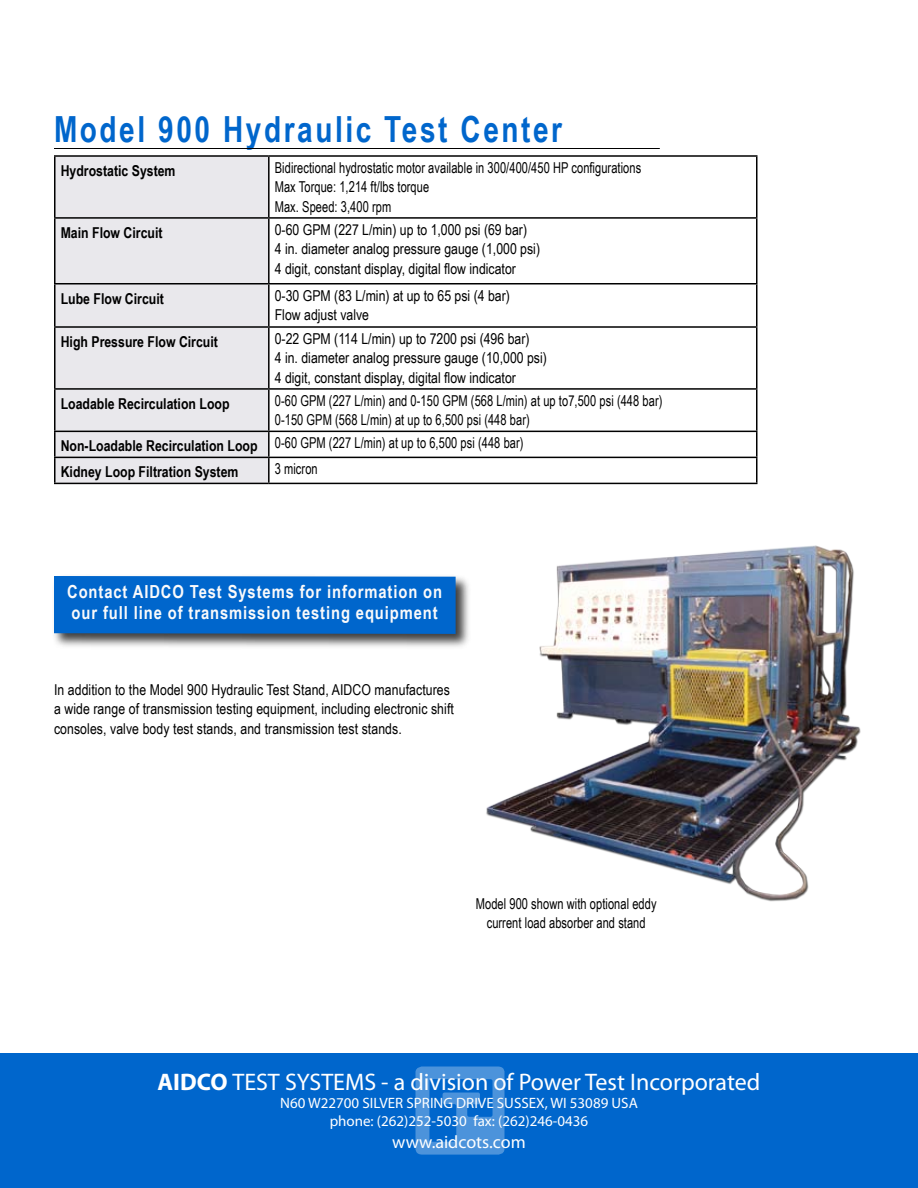
<style>
.page{position:relative;width:918px;height:1188px;background:#fff}
.page>*{position:absolute;margin:0;border:0;box-sizing:border-box;transform-origin:0 0}
.t1{font:700 36px "Arial Narrow";letter-spacing:.075em;color:#06c;scale:.95 1}
.t2{font:24px "Myriad Pro";color:#fff}
.t3{font:700 18px/21.6px "Arial Narrow";letter-spacing:.05em;color:#fafafb}
.t4{font:18px "Myriad Pro";color:#fff}
.t5{font:15px/19.5px "Arial Narrow";letter-spacing:.005em;color:#000}
.t6{font:15px/19.5px "Arial Narrow";letter-spacing:.005em;color:#000;scale:.9 1}
.t7{font:700 15px/29.1px "Arial Narrow";color:#000}
.t8{font:15px/18px "Myriad Pro";color:#fff;text-align:center}
.s1{font-weight:400}
.s2{font-weight:700}
</style>
<div class="page">
<div style="left:0;top:1053px;width:918px;height:135px;background:#06c"></div>
<hr style="left:54px;top:148px;width:606px;height:1px;background:#000">
<svg style="left:415px;top:1066px;width:90px;height:89px"></svg>
<div style="left:56px;top:157px;width:212px;height:326px;background:#e9e8ec"></div>
<hr style="left:54px;top:155px;width:215px;height:2px;background:#000">
<hr style="left:54px;top:157px;width:2px;height:60px;background:#000">
<hr style="left:269px;top:155px;width:489px;height:2px;background:#000">
<hr style="left:268px;top:157px;width:2px;height:60px;background:#000">
<hr style="left:756px;top:157px;width:2px;height:60px;background:#000">
<hr style="left:54px;top:217px;width:215px;height:2px;background:#000">
<hr style="left:54px;top:219px;width:2px;height:64px;background:#000">
<hr style="left:269px;top:217px;width:489px;height:2px;background:#000">
<hr style="left:268px;top:219px;width:2px;height:64px;background:#000">
<hr style="left:756px;top:219px;width:2px;height:64px;background:#000">
<hr style="left:54px;top:283px;width:215px;height:2px;background:#000">
<hr style="left:54px;top:285px;width:2px;height:41px;background:#000">
<hr style="left:269px;top:283px;width:489px;height:2px;background:#000">
<hr style="left:268px;top:285px;width:2px;height:41px;background:#000">
<hr style="left:756px;top:285px;width:2px;height:41px;background:#000">
<hr style="left:54px;top:326px;width:215px;height:2px;background:#000">
<hr style="left:54px;top:328px;width:2px;height:60px;background:#000">
<hr style="left:269px;top:326px;width:489px;height:2px;background:#000">
<hr style="left:268px;top:328px;width:2px;height:60px;background:#000">
<hr style="left:756px;top:328px;width:2px;height:60px;background:#000">
<hr style="left:54px;top:388px;width:215px;height:2px;background:#000">
<hr style="left:54px;top:390px;width:2px;height:41px;background:#000">
<hr style="left:269px;top:388px;width:489px;height:2px;background:#000">
<hr style="left:268px;top:390px;width:2px;height:41px;background:#000">
<hr style="left:756px;top:390px;width:2px;height:41px;background:#000">
<hr style="left:54px;top:431px;width:215px;height:1px;background:#000">
<hr style="left:54px;top:432px;width:2px;height:25px;background:#000">
<hr style="left:269px;top:431px;width:489px;height:1px;background:#000">
<hr style="left:268px;top:432px;width:2px;height:25px;background:#000">
<hr style="left:756px;top:432px;width:2px;height:25px;background:#000">
<hr style="left:54px;top:457px;width:215px;height:1px;background:#000">
<hr style="left:54px;top:458px;width:2px;height:25px;background:#000">
<hr style="left:269px;top:457px;width:489px;height:1px;background:#000">
<hr style="left:268px;top:458px;width:2px;height:25px;background:#000">
<hr style="left:756px;top:458px;width:2px;height:25px;background:#000">
<hr style="left:54px;top:483px;width:215px;height:1px;background:#000">
<hr style="left:269px;top:483px;width:489px;height:1px;background:#000">
<img style="left:486px;top:545px;width:375px;height:357px">
<div style="left:52px;top:574px;width:420px;height:75px;background:#000;opacity:.75"></div>
<div style="left:54px;top:576px;width:402px;height:58px;background:#06c"></div>
<h1 class="t1" style="left:54px;top:102px;width:536px">Model 900 Hydraulic Test Center</h1>
<p class="t7" style="left:61px;top:155px;width:116px">Hydrostatic System</p>
<p class="t6" style="left:275px;top:157px;width:409px">Bidirectional hydrostatic motor available in 300/400/450 HP configurations<br>Max Torque: 1,214 ft/lbs torque<br>Max. Speed: 3,400 rpm</p>
<p class="t7" style="left:61px;top:217px;width:103px">Main Flow Circuit</p>
<p class="t5" style="left:275px;top:219px;width:267px">0-60 GPM (227 L/min) up to 1,000 psi (69 bar)<br>4 in. diameter analog pressure gauge (1,000 psi)<br>4 digit, constant display, digital flow indicator</p>
<p class="t7" style="left:61px;top:283px;width:105px">Lube Flow Circuit</p>
<p class="t5" style="left:275px;top:285px;width:237px">0-30 GPM (83 L/min) at up to 65 psi (4 bar)<br>Flow adjust valve</p>
<p class="t7" style="left:61px;top:326px;width:159px">High Pressure Flow Circuit</p>
<p class="t5" style="left:275px;top:328px;width:274px">0-22 GPM (114 L/min) up to 7200 psi (496 bar)<br>4 in. diameter analog pressure gauge (10,000 psi)<br>4 digit, constant display, digital flow indicator</p>
<p class="t7" style="left:61px;top:388px;width:170px">Loadable Recirculation Loop</p>
<p class="t6" style="left:275px;top:390px;width:432px">0-60 GPM (227 L/min) and 0-150 GPM (568 L/min) at up to7,500 psi (448 bar)<br>0-150 GPM (568 L/min) at up to 6,500 psi (448 bar)</p>
<p class="t7" style="left:61px;top:428px;width:464px">Non-Loadable Recirculation Loop <span class="s1">0-60 GPM (227 L/min) at up to 6,500 psi (448 bar)<br></span>Kidney Loop Filtration System</p>
<p class="t6" style="left:275px;top:459px;width:49px">3 micron</p>
<p class="t3" style="left:67px;top:580px;width:377px">Contact AIDCO Test Systems for information on our full line of transmission testing equipment</p>
<p class="t5" style="left:54px;top:679px;width:401px">In addition to the Model 900 Hydraulic Test Stand, AIDCO manufactures a wide range of transmission testing equipment, including electronic shift consoles, valve body test stands, and transmission test stands.</p>
<p class="t6" style="left:476px;top:893px;width:202px;text-align:center">Model 900 shown with optional eddy current load absorber and stand</p>
<h2 class="t2" style="left:158px;top:1067px;width:604px"><span class="s2">AIDCO</span> TEST SYSTEMS - a division of Power Test Incorporated</h2>
<p class="t8" style="left:280px;top:1094px;width:359px">N60 W22700 SILVER SPRING DRIVE SUSSEX, WI 53089 USA phone: (262)252-5030 fax: (262)246-0436</p>
<p class="t4" style="left:392px;top:1130px;width:135px">www.aidcots.com</p>
</div>
